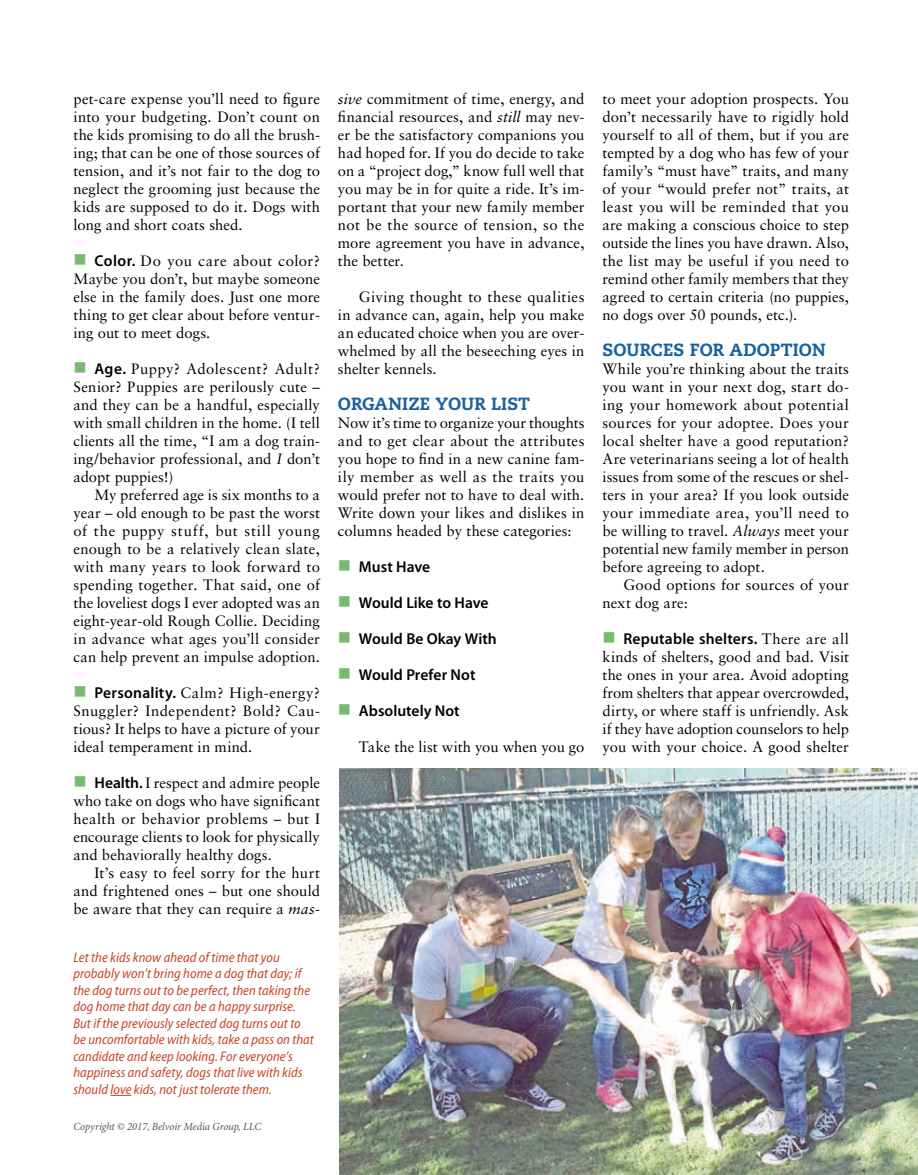
<style>
.page{position:relative;width:918px;height:1175px;background:#fff}
.page>*{position:absolute;margin:0;border:0;box-sizing:border-box;transform-origin:0 0}
.t1{font:800 17.7px "Caecilia LT Std";letter-spacing:.005em;color:#1b619f}
.t2{font:600 15.75px "Myriad Pro";color:#000}
.t3{font:15px/18px "Sabon LT Std";color:#000;text-align:justify}
.t4{font:italic semi-condensed 14.1px/16.5px "Myriad Pro";letter-spacing:.005em;color:#ca4424}
.t5{font:italic 10.8px "Minion Pro";letter-spacing:-.01em;color:#555}
.s1{color:#76ba6d}
.s2{font-family:"Myriad Pro";font-weight:600;font-size:15.75px}
.s3{font-style:italic}
.s4{font-family:"Sabon LT Std";font-weight:400;font-size:15px}
</style>
<div class="page">
<svg style="left:111px;top:1095px;width:20px;height:1px"></svg>
<img style="left:339px;top:768px;width:579px;height:406px">
<p class="t3" style="left:74px;top:89px;width:248px">pet-care expense you’ll need to figure into your budgeting. Don’t count on the kids promising to do all the brush&shy;ing; that can be one of those sources of tension, and it’s not fair to the dog to neglect the grooming just because the kids are supposed to do it. Dogs with long and short coats shed.</p>
<p class="t3" style="left:73px;top:251px;width:248px"><span class="s1">■</span> <span class="s2">Color.</span> Do you care about color?<br>Maybe you don’t, but maybe someone else in the family does. Just one more thing to get clear about before ventur&shy;ing out to meet dogs.</p>
<p class="t3" style="left:73px;top:359px;width:248px"><span class="s1">■</span> <span class="s2">Age.</span> Puppy? Adolescent? Adult?<br>Senior? Puppies are perilously cute – and they can be a handful, especially with small children in the home. (I tell clients all the time, “I am a dog train&shy;ing/behavior professional, and <span class="s3">I</span> don’t adopt puppies!)</p>
<p class="t3" style="left:74px;top:485px;width:248px;text-indent:21px">My preferred age is six months to a year – old enough to be past the worst of the puppy stuff, but still young enough to be a relatively clean slate, with many years to look forward to spending together. That said, one of the loveliest dogs I ever adopted was an eight-year-old Rough Collie. Deciding in advance what ages you’ll consider can help prevent an impulse adoption.</p>
<p class="t3" style="left:73px;top:683px;width:248px"><span class="s1">■</span> <span class="s2">Personality.</span> Calm? High-energy?<br>Snuggler? Independent? Bold? Cau&shy;tious? It helps to have a picture of your ideal temperament in mind.</p>
<p class="t3" style="left:73px;top:773px;width:248px"><span class="s1">■</span> <span class="s2">Health.</span> I respect and admire people who take on dogs who have significant health or behavior problems – but I encourage clients to look for physically and behaviorally healthy dogs.</p>
<p class="t3" style="left:73px;top:863px;width:248px;text-indent:21px">It’s easy to feel sorry for the hurt and frightened ones – but one should be aware that they can require a <span class="s3">mas-</span></p>
<p class="t4" style="left:74px;top:949px;width:242px">Let the kids know ahead of time that you probably won’t bring home a dog that day; if the dog turns out to be perfect, then taking the dog home that day can be a happy surprise.<br>But if the previously selected dog turns out to be uncomfortable with kids, take a pass on that candidate and keep looking. For everyone’s happiness and safety, dogs that live with kids should love kids, not just tolerate them.</p>
<p class="t5" style="left:74px;top:1120px;width:189px">Copyright © 2017, Belvoir Media Group, LLC</p>
<p class="t3" style="left:338px;top:89px;width:248px"><span class="s3">sive</span> commitment of time, energy, and financial resources, and <span class="s3">still</span> may nev&shy;er be the satisfactory companions you had hoped for. If you do decide to take on a “project dog,” know full well that you may be in for quite a ride. It’s im&shy;portant that your new family member not be the source of tension, so the more agreement you have in advance, the better.</p>
<p class="t3" style="left:338px;top:287px;width:248px;text-indent:21px">Giving thought to these qualities in advance can, again, help you make an educated choice when you are over&shy;whelmed by all the beseeching eyes in shelter kennels.</p>
<p class="t1" style="left:338px;top:392px;width:194px">ORGANIZE YOUR LIST</p>
<p class="t3" style="left:338px;top:413px;width:248px">Now it’s time to organize your thoughts and to get clear about the attributes you hope to find in a new canine fam&shy;ily member as well as the traits you would prefer not to have to deal with.<br>Write down your likes and dislikes in columns headed by these categories:</p>
<p class="t2" style="left:338px;top:556px;width:94px"><span class="s1">■</span> Must Have</p>
<p class="t2" style="left:338px;top:592px;width:152px"><span class="s1">■</span> Would Like to Have</p>
<p class="t2" style="left:338px;top:628px;width:160px"><span class="s1">■</span> Would Be Okay With</p>
<p class="t2" style="left:338px;top:664px;width:139px"><span class="s1">■</span> Would Prefer Not</p>
<p class="t2" style="left:338px;top:700px;width:123px"><span class="s1">■</span> Absolutely Not</p>
<p class="t3" style="left:359px;top:737px;width:227px">Take the list with you when you go</p>
<p class="t3" style="left:603px;top:89px;width:248px">to meet your adoption prospects. You don’t necessarily have to rigidly hold yourself to all of them, but if you are tempted by a dog who has few of your family’s “must have” traits, and many of your “would prefer not” traits, at least you will be reminded that you are making a conscious choice to step outside the lines you have drawn. Also, the list may be useful if you need to remind other family members that they agreed to certain criteria (no puppies, no dogs over 50 pounds, etc.).</p>
<p class="t1" style="left:603px;top:338px;width:225px">SOURCES FOR ADOPTION</p>
<p class="t3" style="left:603px;top:359px;width:248px">While you’re thinking about the traits you want in your next dog, start do&shy;ing your homework about potential sources for your adoptee. Does your local shelter have a good reputation?<br>Are veterinarians seeing a lot of health issues from some of the rescues or shel&shy;ters in your area? If you look outside your immediate area, you’ll need to be willing to travel. <span class="s3">Always</span> meet your potential new family member in person before agreeing to adopt.</p>
<p class="t3" style="left:603px;top:575px;width:248px;text-indent:21px">Good options for sources of your next dog are:</p>
<p class="t2" style="left:602px;top:628px;width:248px"><span class="s1">■</span> Reputable shelters. <span class="s4">There are all</span></p>
<p class="t3" style="left:603px;top:647px;width:248px">kinds of shelters, good and bad. Visit the ones in your area. Avoid adopting from shelters that appear overcrowded, dirty, or where staff is unfriendly. Ask if they have adoption counselors to help you with your choice. A good shelter</p>
</div>
